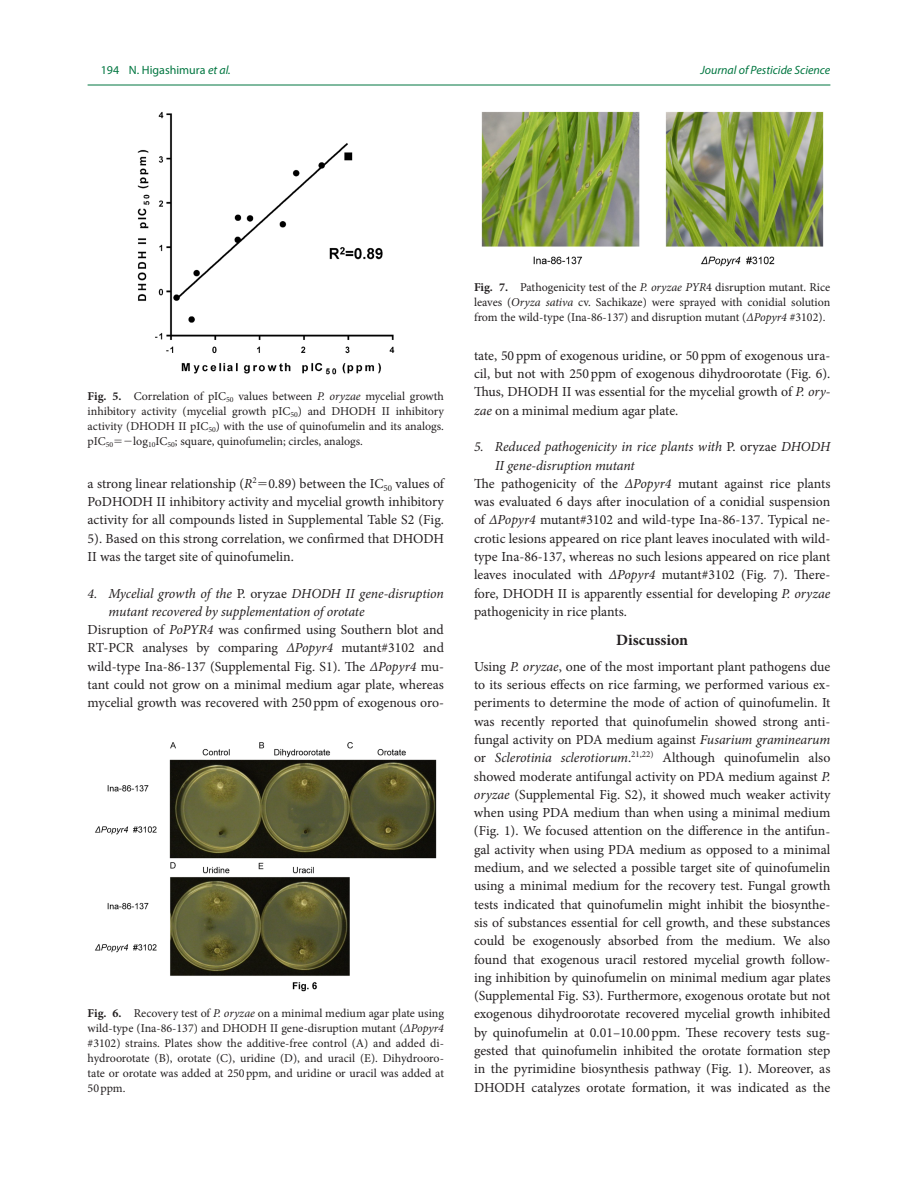
<style>
.page{position:relative;width:918px;height:1188px;background:#fff}
.page>*{position:absolute;margin:0;border:0;box-sizing:border-box;transform-origin:0 0}
.t1{font:700 15.75px "Minion Pro";color:#231f20}
.t2{font:13.8px/18.3px "Minion Pro";color:#231f20;text-align:justify}
.t3{font:italic 13.8px "Minion Pro";letter-spacing:-.01em;color:#231f20}
.t4{font:12px/15px "Minion Pro";color:#231f20;text-align:justify}
.t5{font:italic 12px "Myriad Pro";color:#007640}
.t6{font:12px "Myriad Pro";color:#007640}
.s1{font-style:italic}
.s2{font-weight:700}
.s3{font-style:normal}
</style>
<div class="page">
<hr style="left:88px;top:85px;width:742px;height:1px;background:#007640">
<img style="left:137px;top:112px;width:257px;height:263px">
<img style="left:95px;top:742px;width:342px;height:250px">
<img style="left:481px;top:112px;width:342px;height:154px">
<p class="t6" style="left:101px;top:62px;width:132px">194 N. Higashimura <span class="s1">et al.</span></p>
<p class="t5" style="left:700px;top:62px;width:132px">Journal of Pesticide Science</p>
<p class="t4" style="left:88px;top:388px;width:358px"><span class="s2">Fig. 5.</span> Correlation of pIC<sub>50</sub> values between <span class="s1">P. oryzae</span> mycelial growth inhibitory activity (mycelial growth pIC<sub>50</sub>) and DHODH II inhibitory activity (DHODH II pIC<sub>50</sub>) with the use of quinofumelin and its analogs. pIC<sub>50</sub> −log<sub>10</sub>IC<sub>50</sub>; square, quinofumelin; circles, analogs.</p>
<p class="t2" style="left:88px;top:474px;width:358px">a strong linear relationship (<span class="s1">R</span><sup>2</sup> 0.89) between the IC<sub>50</sub> values of PoDHODH II inhibitory activity and mycelial growth inhibitory activity for all compounds listed in Supplemental Table S2 (Fig.<br>5). Based on this strong correlation, we confirmed that DHODH II was the target site of quinofumelin.</p>
<p class="t3" style="left:88px;top:584px;width:358px">4. Mycelial growth of the <span class="s3">P. oryzae</span> DHODH II gene-disruption</p>
<p class="t3" style="left:109px;top:602px;width:257px">mutant recovered by supplementation of orotate</p>
<p class="t2" style="left:88px;top:621px;width:358px">Disruption of <span class="s1">PoPYR4</span> was confirmed using Southern blot and</p>
<p class="t2" style="left:88px;top:639px;width:358px">RT-PCR analyses by comparing <span class="s1">ΔPopyr4</span> mutant#3102 and</p>
<p class="t2" style="left:88px;top:657px;width:358px">wild-type Ina-86-137 (Supplemental Fig. S1). The <span class="s1">ΔPopyr4</span> mu-</p>
<p class="t2" style="left:88px;top:676px;width:358px">tant could not grow on a minimal medium agar plate, whereas</p>
<p class="t2" style="left:88px;top:694px;width:358px">mycelial growth was recovered with 250ppm of exogenous oro-</p>
<p class="t4" style="left:88px;top:1006px;width:358px"><span class="s2">Fig. 6.</span> Recovery test of <span class="s1">P. oryzae</span> on a minimal medium agar plate using wild-type (Ina-86-137) and DHODH II gene-disruption mutant (<span class="s1">ΔPopyr4 </span>#3102) strains. Plates show the additive-free control (A) and added di&shy;hydroorotate (B), orotate (C), uridine (D), and uracil (E). Dihydrooro&shy;tate or orotate was added at 250ppm, and uridine or uracil was added at 50ppm.</p>
<p class="t4" style="left:474px;top:280px;width:358px"><span class="s2">Fig. 7.</span> Pathogenicity test of the <span class="s1">P. oryzae PYR</span>4 disruption mutant. Rice leaves (<span class="s1">Oryza sativa</span> cv. Sachikaze) were sprayed with conidial solution from the wild-type (Ina-86-137) and disruption mutant (<span class="s1">ΔPopyr4</span> #3102).</p>
<p class="t2" style="left:474px;top:346px;width:358px">tate, 50ppm of exogenous uridine, or 50ppm of exogenous ura&shy;cil, but not with 250ppm of exogenous dihydroorotate (Fig. 6).<br>Thus, DHODH II was essential for the mycelial growth of <span class="s1">P. ory&shy;zae</span> on a minimal medium agar plate.</p>
<p class="t3" style="left:474px;top:437px;width:358px">5. Reduced pathogenicity in rice plants with <span class="s3">P. oryzae</span> DHODH</p>
<p class="t3" style="left:495px;top:456px;width:141px">II gene-disruption mutant</p>
<p class="t2" style="left:474px;top:474px;width:358px">The pathogenicity of the <span class="s1">ΔPopyr4</span> mutant against rice plants</p>
<p class="t2" style="left:474px;top:493px;width:358px">was evaluated 6 days after inoculation of a conidial suspension</p>
<p class="t2" style="left:474px;top:511px;width:358px">of <span class="s1">ΔPopyr4</span> mutant#3102 and wild-type Ina-86-137. Typical ne-</p>
<p class="t2" style="left:474px;top:529px;width:358px">crotic lesions appeared on rice plant leaves inoculated with wild-</p>
<p class="t2" style="left:474px;top:548px;width:358px">type Ina-86-137, whereas no such lesions appeared on rice plant</p>
<p class="t2" style="left:474px;top:566px;width:358px">leaves inoculated with <span class="s1">ΔPopyr4</span> mutant#3102 (Fig. 7). There-</p>
<p class="t2" style="left:474px;top:584px;width:358px">fore, DHODH II is apparently essential for developing <span class="s1">P. oryzae</span></p>
<p class="t2" style="left:474px;top:602px;width:154px">pathogenicity in rice plants.</p>
<p class="t1" style="left:616px;top:629px;width:74px">Discussion</p>
<p class="t2" style="left:474px;top:657px;width:358px">Using <span class="s1">P. oryzae</span>, one of the most important plant pathogens due to its serious effects on rice farming, we performed various ex&shy;periments to determine the mode of action of quinofumelin. It was recently reported that quinofumelin showed strong anti&shy;fungal activity on PDA medium against <span class="s1">Fusarium graminearum </span>or <span class="s1">Sclerotinia sclerotiorum</span>.<sup>21,22)</sup> Although quinofumelin also showed moderate antifungal activity on PDA medium against <span class="s1">P. oryzae</span> (Supplemental Fig. S2), it showed much weaker activity when using PDA medium than when using a minimal medium (Fig. 1). We focused attention on the difference in the antifun&shy;gal activity when using PDA medium as opposed to a minimal medium, and we selected a possible target site of quinofumelin using a minimal medium for the recovery test. Fungal growth tests indicated that quinofumelin might inhibit the biosynthe&shy;sis of substances essential for cell growth, and these substances could be exogenously absorbed from the medium. We also found that exogenous uracil restored mycelial growth follow&shy;ing inhibition by quinofumelin on minimal medium agar plates (Supplemental Fig. S3). Furthermore, exogenous orotate but not exogenous dihydroorotate recovered mycelial growth inhibited by quinofumelin at 0.01–10.00ppm. These recovery tests sug&shy;gested that quinofumelin inhibited the orotate formation step in the pyrimidine biosynthesis pathway (Fig. 1). Moreover, as DHODH catalyzes orotate formation, it was indicated as the</p>
</div>
